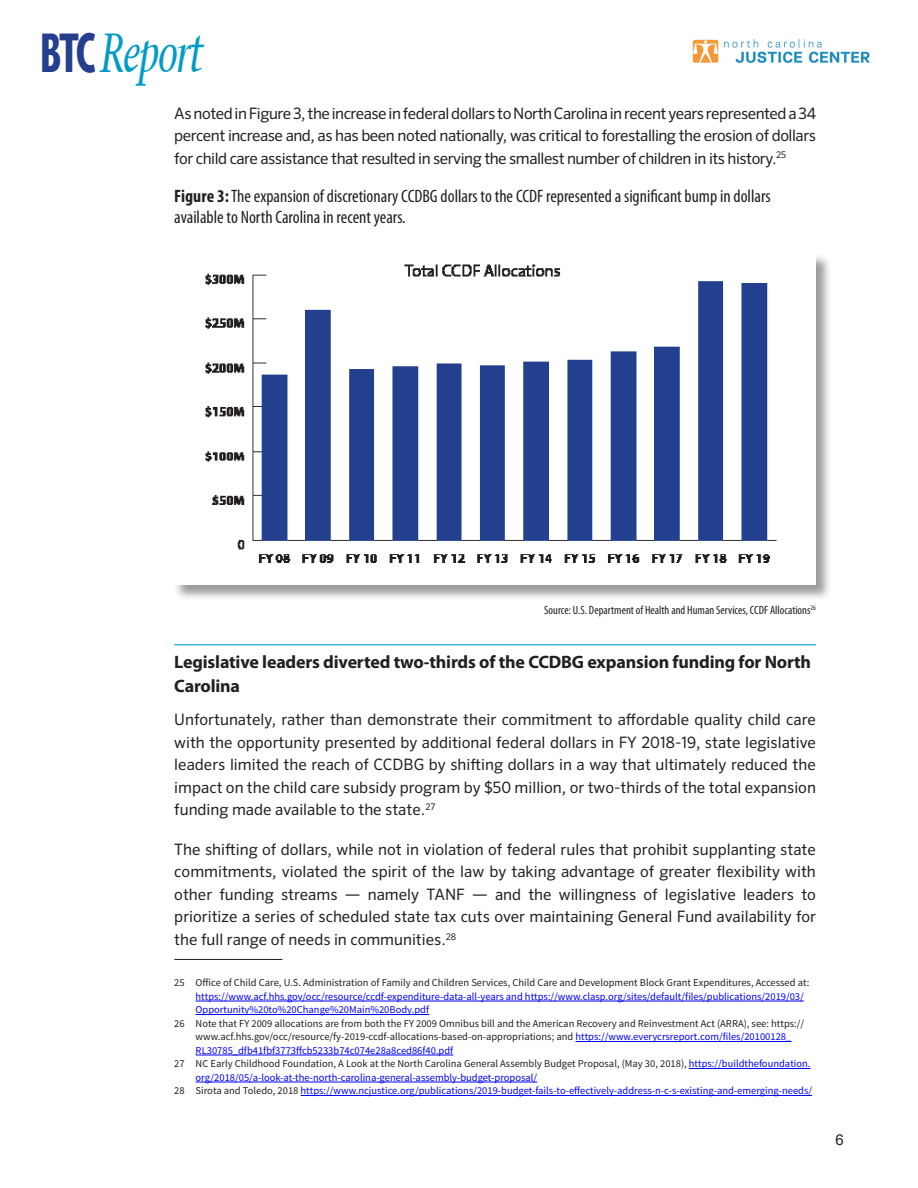
<style>
.page{position:relative;width:918px;height:1188px;background:#fff}
.page>*{position:absolute;margin:0;border:0;box-sizing:border-box;transform-origin:0 0}
.t1{font:italic 54.75px "Mesouran Serif S Si";letter-spacing:-.03em;color:#009bc8;scale:.72 1}
.t2{font:condensed 18px/21px "Myriad Pro";color:#231f20}
.SUBHED_2{font:700 18px/24px "Myriad Pro";letter-spacing:-.01em;color:#231f20}
.TEXT{font:15.75px/22.5px "Sero OT";color:#231f20;text-align:justify}
.TEXT-2{font:15px "Arial";color:#231f20}
.t3{font:condensed 12px "Myriad Pro";color:#231f20}
.t4{font:10.5px/13.5px "Source Sans Pro";color:#00f}
.t5{font:10.5px/13.5px "Source Sans Pro";color:#231f20}
.s1{font-family:"Mesouran Sans Black S Si";font-weight:700;font-style:normal;color:#253f8e}
.s2{font-weight:700}
.s3{color:#231f20}
.s4{color:#00f}
</style>
<div class="page">
<img style="left:692px;top:39px;width:178px;height:24px">
<div style="left:174px;top:253px;width:658px;height:348px;background:#231f20;opacity:.45"></div>
<div style="left:174px;top:254px;width:642px;height:331px;background:#fff"></div>
<img style="left:205px;top:264px;width:572px;height:299px">
<hr style="left:174px;top:644px;width:642px;height:1px;background:#009bc8">
<hr style="left:174px;top:959px;width:108px;height:1px;background:#231f20">
<hr style="left:196px;top:1001px;width:608px;height:1px;background:#00f">
<hr style="left:196px;top:1014px;width:233px;height:1px;background:#00f">
<hr style="left:575px;top:1041px;width:216px;height:1px;background:#00f">
<hr style="left:196px;top:1055px;width:257px;height:1px;background:#00f">
<hr style="left:689px;top:1068px;width:122px;height:1px;background:#00f">
<hr style="left:196px;top:1082px;width:341px;height:1px;background:#00f">
<hr style="left:301px;top:1095px;width:511px;height:1px;background:#00f">
<h1 class="t1" style="left:41px;top:19px;width:226px"><span class="s1">BTC</span> Report</h1>
<p class="TEXT" style="left:174px;top:102px;width:643px">As noted in Figure 3, the increase in federal dollars to North Carolina in recent years represented a 34 percent increase and, as has been noted nationally, was critical to forestalling the erosion of dollars for child care assistance that resulted in serving the smallest number of children in its history.<sup>25</sup></p>
<p class="t2" style="left:174px;top:185px;width:598px"><span class="s2">Figure 3:</span> The expansion of discretionary CCDBG dollars to the CCDF represented a significant bump in dollars available to North Carolina in recent years.</p>
<p class="t3" style="left:544px;top:603px;width:273px">Source: U.S. Department of Health and Human Services, CCDF Allocations<sup>26</sup></p>
<p class="SUBHED_2" style="left:174px;top:650px;width:638px">Legislative leaders diverted two-thirds of the CCDBG expansion funding for North<br>Carolina</p>
<p class="TEXT" style="left:174px;top:708px;width:643px">Unfortunately, rather than demonstrate their commitment to affordable quality child care with the opportunity presented by additional federal dollars in FY 2018-19, state legislative leaders limited the reach of CCDBG by shifting dollars in a way that ultimately reduced the impact on the child care subsidy program by $50 million, or two-thirds of the total expansion funding made available to the state.<sup>27</sup></p>
<p class="TEXT" style="left:174px;top:838px;width:643px">The shifting of dollars, while not in violation of federal rules that prohibit supplanting state commitments, violated the spirit of the law by taking advantage of greater flexibility with other funding streams — namely TANF — and the willingness of legislative leaders to prioritize a series of scheduled state tax cuts over maintaining General Fund availability for the full range of needs in communities.<sup>28</sup></p>
<p class="t4" style="left:196px;top:976px;width:615px;text-indent:-21px"><span class="s3">25 Office of Child Care, U.S. Administration of Family and Children Services, Child Care and Development Block Grant Expenditures, Accessed at: </span>https://www.acf.hhs.gov/occ/resource/ccdf-expenditure-data-all-years and https://www.clasp.org/sites/default/files/publications/2019/03/<br>Opportunity%20to%20Change%20Main%20Body.pdf</p>
<p class="t5" style="left:196px;top:1017px;width:610px;text-indent:-21px">26 Note that FY 2009 allocations are from both the FY 2009 Omnibus bill and the American Recovery and Reinvestment Act (ARRA), see: https:// www.acf.hhs.gov/occ/resource/fy-2019-ccdf-allocations-based-on-appropriations; and <span class="s4">https://www.everycrsreport.com/files/20100128_<br>RL30785_dfb41fbf3773ffcb5233b74c074e28a8ced86f40.pdf</span></p>
<p class="t4" style="left:196px;top:1057px;width:616px;text-indent:-21px"><span class="s3">27 NC Early Childhood Foundation, A Look at the North Carolina General Assembly Budget Proposal, (May 30, 2018),</span> https://buildthefoundation. org/2018/05/a-look-at-the-north-carolina-general-assembly-budget-proposal/</p>
<p class="t4" style="left:174px;top:1084px;width:639px"><span class="s3">28 Sirota and Toledo, 2018</span> https://www.ncjustice.org/publications/2019-budget-fails-to-effectively-address-n-c-s-existing-and-emerging-needs/</p>
<p class="TEXT-2" style="left:836px;top:1129px;width:10px">6</p>
</div>
